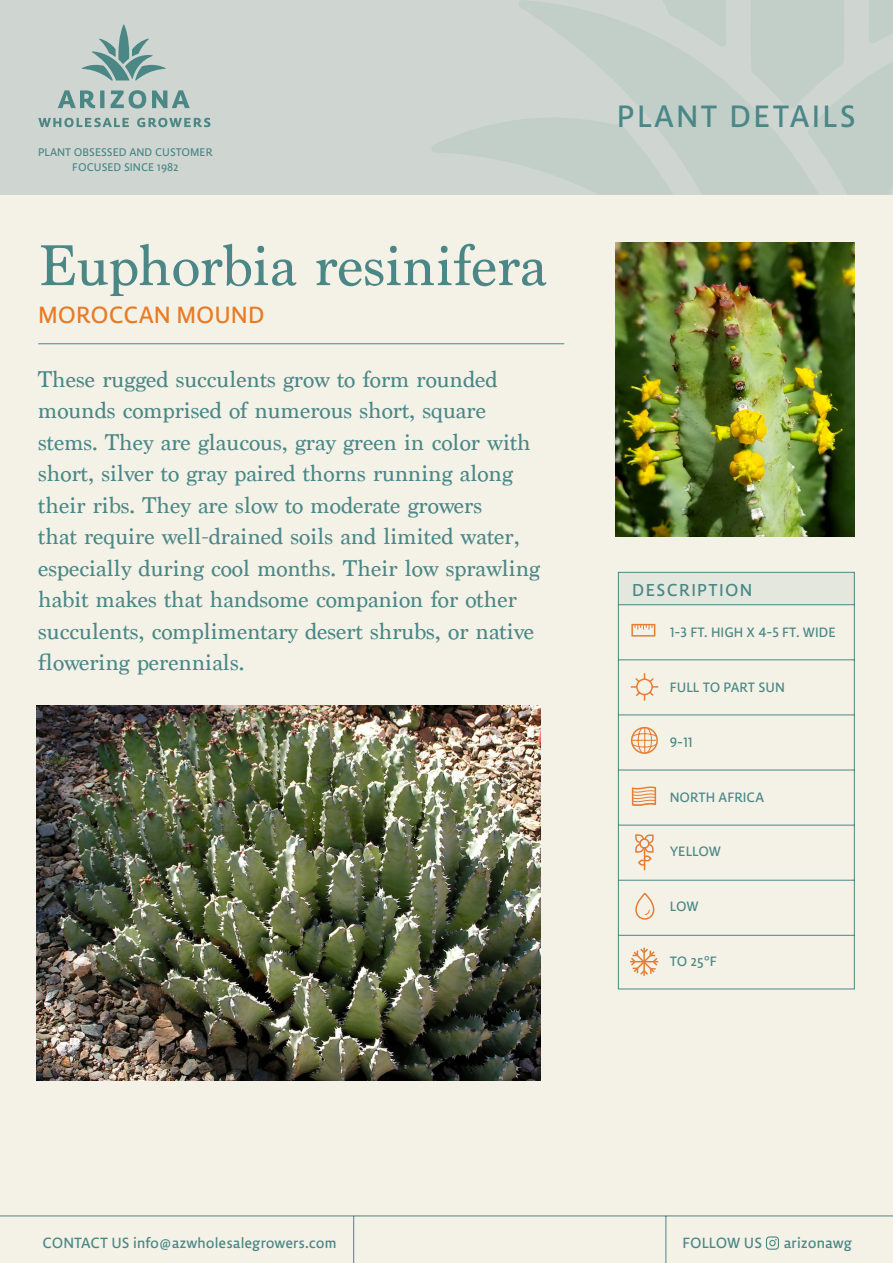
<style>
.page{position:relative;width:893px;height:1263px;background:#f4f2e7}
.page>*{position:absolute;margin:0;border:0;box-sizing:border-box;transform-origin:0 0}
.Títulos{font:60px "Marion";color:#4a8786}
.t1{font:37.5px "Lemon Sans";letter-spacing:.06em;color:#4a8786}
.t2{font:28.5px "Lemon Sans";color:#e87c26}
.párrafo{font:24px/31.5px "Marion";color:#4a8787}
.t3{font:21px "Lemon Sans";letter-spacing:.06em;color:#4a8786}
.t4{font:18px "Lemon Sans";color:#4a8785}
.Ficha{font:16.5px "Lemon Sans";color:#4a8786}
.t5{font:13.5px/15px "Lemon Sans";color:#4a8786;text-align:center}
</style>
<div class="page">
<div style="left:0;top:0;width:893px;height:195px;background:#cfd6d1"></div>
<svg style="left:432px;top:120px;width:86px;height:44px"></svg>
<svg style="left:819px;top:0;width:74px;height:194px"></svg>
<svg style="left:518px;top:0;width:301px;height:194px;fill:#c2cfc9"></svg>
<svg style="left:38px;top:24px;width:172px;height:103px"></svg>
<hr style="left:0;top:1215px;width:893px;height:1px;background:#4a8785">
<hr style="left:353px;top:1216px;width:1px;height:47px;background:#4a8785">
<hr style="left:665px;top:1216px;width:1px;height:47px;background:#4a8785">
<svg style="left:766px;top:1236px;width:13px;height:14px"></svg>
<svg style="left:618px;top:572px;width:237px;height:418px"></svg>
<div style="left:631px;top:624px;width:24px;height:13px;border:2px solid #e67d33"></div>
<svg style="left:635px;top:625px;width:17px;height:5px"></svg>
<svg style="left:631px;top:727px;width:27px;height:27px"></svg>
<svg style="left:635px;top:893px;width:20px;height:27px"></svg>
<svg style="left:634px;top:832px;width:21px;height:38px"></svg>
<svg style="left:629px;top:947px;width:30px;height:29px"></svg>
<svg style="left:631px;top:786px;width:26px;height:20px"></svg>
<svg style="left:629px;top:672px;width:31px;height:30px"></svg>
<img style="left:616px;top:243px;width:239px;height:293px">
<img style="left:37px;top:705px;width:503px;height:375px">
<hr style="left:38px;top:343px;width:526px;height:1px;background:#4a8787">
<p class="t5" style="left:38px;top:144px;width:176px">PLANT OBSESSED AND CUSTOMER<br>FOCUSED SINCE 1982</p>
<p class="Títulos" style="left:38px;top:230px;width:510px">Euphorbia resinifera</p>
<p class="t2" style="left:38px;top:298px;width:228px">MOROCCAN MOUND</p>
<p class="párrafo" style="left:38px;top:364px;width:503px">These rugged succulents grow to form rounded mounds comprised of numerous short, square stems. They are glaucous, gray green in color with short, silver to gray paired thorns running along their ribs. They are slow to moderate growers<br>that require well-drained soils and limited water, especially during cool months. Their low sprawling habit makes that handsome companion for other succulents, complimentary desert shrubs, or native flowering perennials.</p>
<h2 class="t1" style="left:617px;top:95px;width:240px">PLANT DETAILS</h2>
<p class="t3" style="left:632px;top:578px;width:122px">DESCRIPTION</p>
<p class="Ficha" style="left:670px;top:623px;width:168px">1-3 FT. HIGH X 4-5 FT. WIDE</p>
<p class="Ficha" style="left:670px;top:678px;width:117px">FULL TO PART SUN</p>
<p class="Ficha" style="left:670px;top:733px;width:25px">9-11</p>
<p class="Ficha" style="left:670px;top:787px;width:96px">NORTH AFRICA</p>
<p class="Ficha" style="left:670px;top:842px;width:53px">YELLOW</p>
<p class="Ficha" style="left:670px;top:897px;width:30px">LOW</p>
<p class="Ficha" style="left:670px;top:952px;width:49px">TO 25°F</p>
<p class="t4" style="left:43px;top:1232px;width:296px">CONTACT US info@azwholesalegrowers.com</p>
<p class="t4" style="left:682px;top:1232px;width:171px">FOLLOW US arizonawg</p>
</div>
